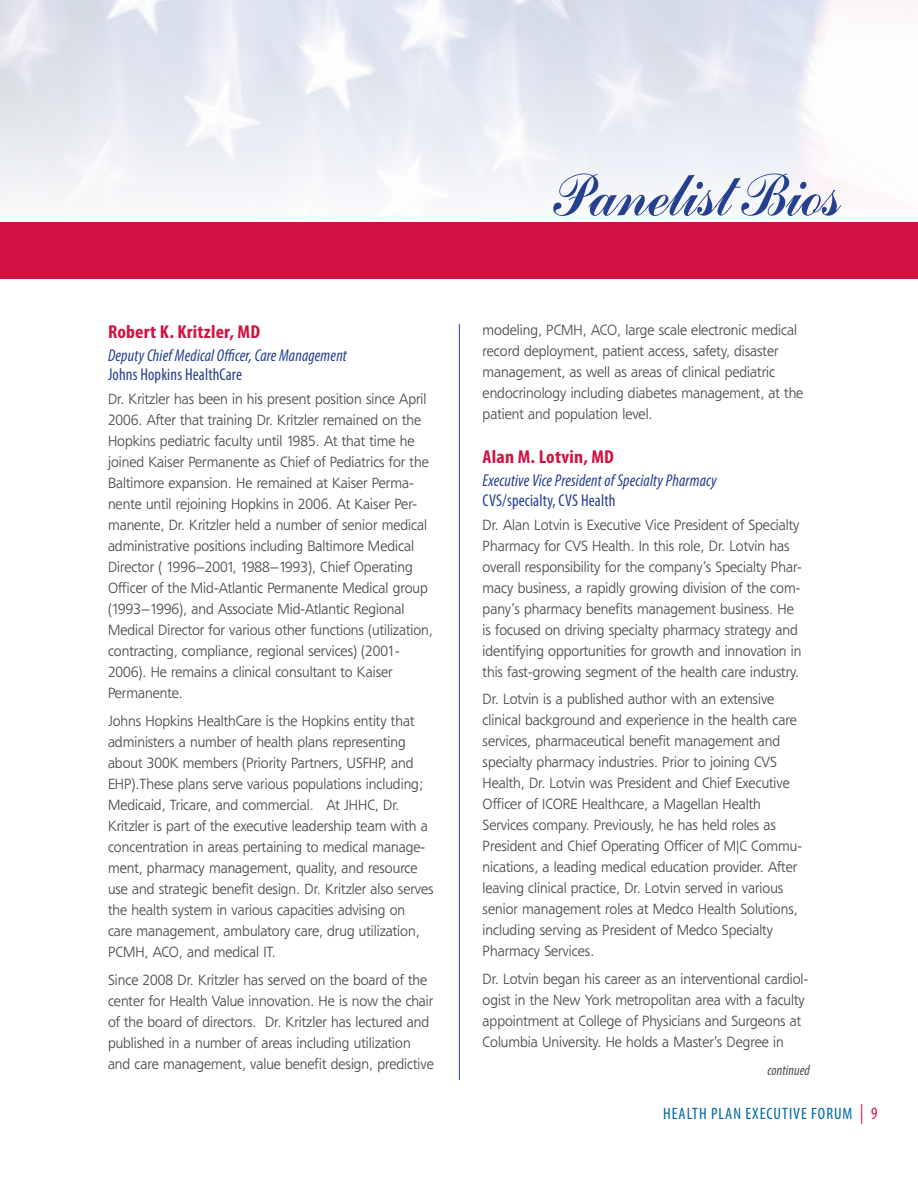
<style>
.page{position:relative;width:918px;height:1188px;background:#fff}
.page>*{position:absolute;margin:0;border:0;box-sizing:border-box;transform-origin:0 0}
.t1{font:60px "IRIS";color:#25408f}
.t2{font:700 condensed 18.75px "Myriad Pro";letter-spacing:.01em;color:#d21242;scale:1.06 1}
.t3{font:italic condensed 17.1px "Myriad Pro";letter-spacing:.01em;color:#25408f;scale:.96 1}
.t4{font:condensed 17.1px "Myriad Pro";letter-spacing:.01em;color:#25408f;scale:.96 1}
.t5{font:condensed 16.5px "Myriad Pro";letter-spacing:.06em;color:#0068a3}
.t6{font:300 14.55px/21px "Freeborn SB";color:#4d4d4f;scale:.96 1}
.t7{font:italic condensed 14.55px "Myriad Pro";letter-spacing:.01em;color:#4d4d4f;scale:.96 1}
.s1{font-size:19.8px;color:#d21242}
.s2{font-size:17.4px;color:#d21242}
</style>
<div class="page">
<img style="left:0;top:0;width:918px;height:223px">
<div style="left:0;top:223px;width:918px;height:56px;background:#d21242"></div>
<hr style="left:459px;top:324px;width:1px;height:756px;background:#25408f">
<p class="t2" style="left:108px;top:320px;width:145px">Robert K. Kritzler, MD</p>
<p class="t3" style="left:108px;top:345px;width:250px">Deputy Chief Medical Officer, Care Management</p>
<p class="t4" style="left:108px;top:364px;width:141px">Johns Hopkins HealthCare</p>
<p class="t6" style="left:108px;top:389px;width:340px">Dr. Kritzler has been in his present position since April 2006. After that training Dr. Kritzler remained on the Hopkins pediatric faculty until 1985. At that time he joined Kaiser Permanente as Chief of Pediatrics for the Baltimore expansion. He remained at Kaiser Perma&shy;nente until rejoining Hopkins in 2006. At Kaiser Per&shy;manente, Dr. Kritzler held a number of senior medical administrative positions including Baltimore Medical Director ( 1996–2001, 1988–1993), Chief Operating Officer of the Mid-Atlantic Permanente Medical group (1993–1996), and Associate Mid-Atlantic Regional Medical Director for various other functions (utilization, contracting, compliance, regional services) (2001- 2006). He remains a clinical consultant to Kaiser Permanente.</p>
<p class="t6" style="left:108px;top:710px;width:341px">Johns Hopkins HealthCare is the Hopkins entity that administers a number of health plans representing about 300K members (Priority Partners, USFHP, and EHP).These plans serve various populations including; Medicaid, Tricare, and commercial. At JHHC, Dr.<br>Kritzler is part of the executive leadership team with a concentration in areas pertaining to medical manage&shy;ment, pharmacy management, quality, and resource use and strategic benefit design. Dr. Kritzler also serves the health system in various capacities advising on<br>care management, ambulatory care, drug utilization, PCMH, ACO, and medical IT.</p>
<p class="t6" style="left:108px;top:969px;width:341px">Since 2008 Dr. Kritzler has served on the board of the center for Health Value innovation. He is now the chair of the board of directors. Dr. Kritzler has lectured and published in a number of areas including utilization and care management, value benefit design, predictive</p>
<h1 class="t1" style="left:551px;top:164px;width:288px">Panelist Bios</h1>
<p class="t6" style="left:483px;top:319px;width:336px">modeling, PCMH, ACO, large scale electronic medical record deployment, patient access, safety, disaster management, as well as areas of clinical pediatric endocrinology including diabetes management, at the patient and population level.</p>
<p class="t2" style="left:483px;top:445px;width:125px">Alan M. Lotvin, MD</p>
<p class="t3" style="left:483px;top:471px;width:245px">Executive Vice President of Specialty Pharmacy</p>
<p class="t4" style="left:483px;top:490px;width:140px">CVS/specialty, CVS Health</p>
<p class="t6" style="left:483px;top:514px;width:334px">Dr. Alan Lotvin is Executive Vice President of Specialty Pharmacy for CVS Health. In this role, Dr. Lotvin has overall responsibility for the company’s Specialty Phar&shy;macy business, a rapidly growing division of the com&shy;pany’s pharmacy benefits management business. He is focused on driving specialty pharmacy strategy and identifying opportunities for growth and innovation in this fast-growing segment of the health care industry.</p>
<p class="t6" style="left:483px;top:689px;width:334px">Dr. Lotvin is a published author with an extensive clinical background and experience in the health care services, pharmaceutical benefit management and specialty pharmacy industries. Prior to joining CVS Health, Dr. Lotvin was President and Chief Executive Officer of ICORE Healthcare, a Magellan Health Services company. Previously, he has held roles as President and Chief Operating Officer of M|C Commu&shy;nications, a leading medical education provider. After leaving clinical practice, Dr. Lotvin served in various senior management roles at Medco Health Solutions, including serving as President of Medco Specialty Pharmacy Services.</p>
<p class="t6" style="left:483px;top:969px;width:341px">Dr. Lotvin began his career as an interventional cardiol&shy;ogist in the New York metropolitan area with a faculty appointment at College of Physicians and Surgeons at Columbia University. He holds a Master’s Degree in</p>
<p class="t7" style="left:767px;top:1061px;width:46px">continued</p>
<p class="t5" style="left:663px;top:1104px;width:216px">HEALTH PLAN EXECUTIVE FORUM <span class="s1">|</span> <span class="s2">9</span></p>
</div>
